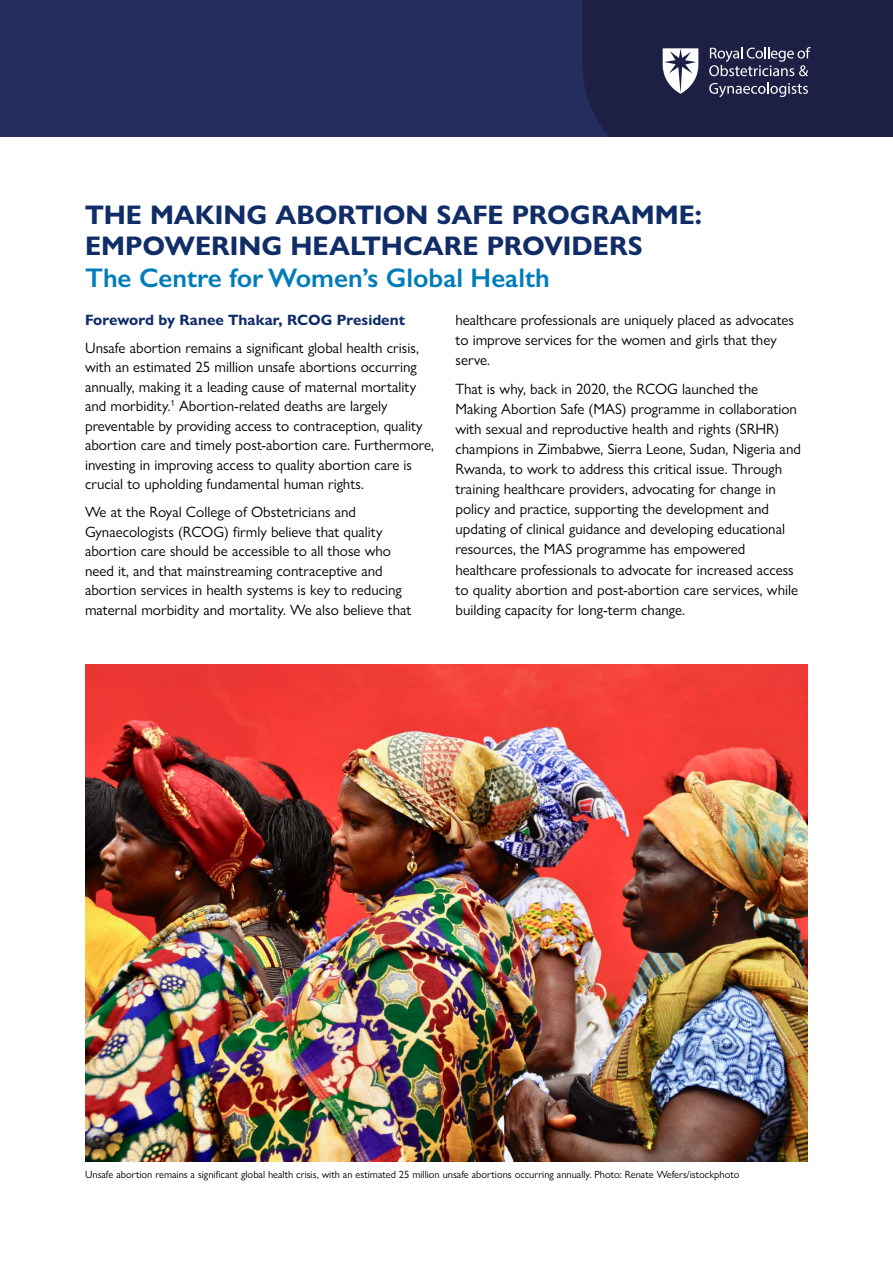
<style>
.page{position:relative;width:893px;height:1263px;background:#fff}
.page>*{position:absolute;margin:0;border:0;box-sizing:border-box;transform-origin:0 0}
.t1{font:700 27px/31.5px "Gill Sans Nova";color:#112d67}
.t2{font:600 27px "Gill Sans";color:#007cba}
.t3{font:15px/20.1px "Gill Sans Nova";color:#000}
.t4{font:700 15px "Gill Sans Nova";color:#112d67}
.Captions{font:10.5px "Gill Sans Nova";color:#000}
</style>
<div class="page">
<img style="left:85px;top:664px;width:723px;height:497px">
<div style="left:548px;top:0;width:345px;height:136px;background:#1d2044"></div>
<svg style="left:709px;top:47px;width:102px;height:29px"></svg>
<svg style="left:709px;top:82px;width:99px;height:15px"></svg>
<svg style="left:663px;top:48px;width:35px;height:46px"></svg>
<div style="left:0;top:0;width:608px;height:136px;background:#252d5f"></div>
<p class="t1" style="left:85px;top:199px;width:618px">THE MAKING ABORTION SAFE PROGRAMME:<br>EMPOWERING HEALTHCARE PROVIDERS</p>
<p class="t2" style="left:85px;top:261px;width:466px">The Centre for Women’s Global Health</p>
<p class="t4" style="left:85px;top:310px;width:322px">Foreword by Ranee Thakar, RCOG President</p>
<p class="t3" style="left:85px;top:338px;width:351px;line-height:19.5px">Unsafe abortion remains a significant global health crisis, with an estimated 25 million unsafe abortions occurring annually, making it a leading cause of maternal mortality and morbidity.<sup>1</sup> Abortion-related deaths are largely preventable by providing access to contraception, quality abortion care and timely post-abortion care. Furthermore, investing in improving access to quality abortion care is crucial to upholding fundamental human rights.</p>
<p class="t3" style="left:85px;top:502px;width:328px;line-height:19.6px">We at the Royal College of Obstetricians and Gynaecologists (RCOG) firmly believe that quality abortion care should be accessible to all those who need it, and that mainstreaming contraceptive and abortion services in health systems is key to reducing maternal morbidity and mortality. We also believe that</p>
<p class="t3" style="left:455px;top:309px;width:340px">healthcare professionals are uniquely placed as advocates to improve services for the women and girls that they serve.</p>
<p class="t3" style="left:455px;top:378px;width:347px">That is why, back in 2020, the RCOG launched the Making Abortion Safe (MAS) programme in collaboration with sexual and reproductive health and rights (SRHR) champions in Zimbabwe, Sierra Leone, Sudan, Nigeria and Rwanda, to work to address this critical issue. Through training healthcare providers, advocating for change in policy and practice, supporting the development and updating of clinical guidance and developing educational resources, the MAS programme has empowered healthcare professionals to advocate for increased access to quality abortion and post-abortion care services, while building capacity for long-term change.</p>
<p class="Captions" style="left:85px;top:1167px;width:656px">Unsafe abortion remains a significant global health crisis, with an estimated 25 million unsafe abortions occurring annually. Photo: Renate Wefers/istockphoto</p>
</div>
